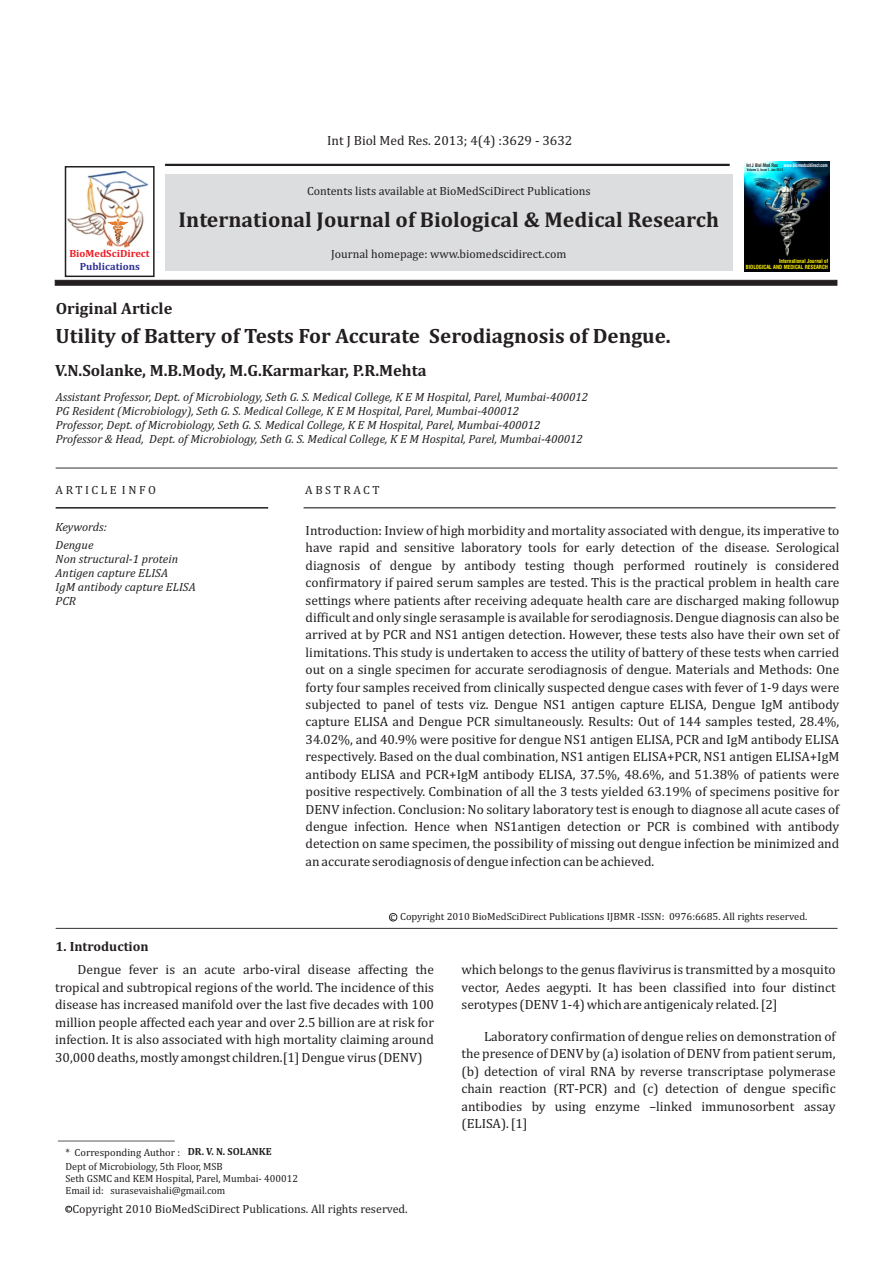
<style>
.page{position:relative;width:893px;height:1263px;background:#fff}
.page>*{position:absolute;margin:0;border:0;box-sizing:border-box;transform-origin:0 0}
.t1{font:700 21.75px "Cambria";color:#231f20}
.t2{font:700 21px "Cambria";color:#231f20}
.t3{font:700 16.5px "Cambria";color:#231f20}
.t4{font:13.5px/17.4px "Cambria";color:#231f20;text-align:justify}
.t5{font:700 13.5px "Cambria";color:#231f20}
.t6{font:italic 12px/14.1px "Cambria";color:#231f20}
.t7{font:12px "Cambria";color:#231f20}
.t8{font:12px "Cambria";letter-spacing:.215em;color:#231f20}
.t9{font:10.5px/13.5px "Cambria";color:#231f20}
.t10{font:700 10.5px "Cambria";color:#ed1c24}
.t11{font:700 10.5px "Cambria";color:#231f20}
.t12{font:700 10.5px "Cambria";color:#2e3092}
.t13{font:8.25px "Cambria";color:#231f20}
.t14{font:700 condensed 5.55px/6.6px "Swiss 721 BT";color:#fff200;text-align:right;scale:.96 1}
.t15{font:700 condensed 4.8px "Swiss 721 BT";color:#fff;scale:.88 1}
.t16{font:700 condensed 3.45px "Swiss 721 BT";color:#231f20;scale:.92 1}
.s1{color:#231f20}
</style>
<div class="page">
<hr style="left:165px;top:164px;width:565px;height:2px;background:#231f20">
<svg style="left:55px;top:280px;width:782px;height:6px;background:#2c2829"></svg>
<div style="left:165px;top:174px;width:567px;height:96px;background:#dcddde"></div>
<hr style="left:56px;top:468px;width:781px;height:1px;background:#231f20">
<hr style="left:56px;top:508px;width:212px;height:1px;background:#231f20">
<hr style="left:304px;top:507px;width:532px;height:1px;background:#231f20">
<div style="left:65px;top:166px;width:90px;height:111px;border:2px solid #231f20"></div>
<img style="left:68px;top:171px;width:80px;height:77px">
<svg style="left:108px;top:219px;width:20px;height:25px"></svg>
<img style="left:744px;top:161px;width:85px;height:111px">
<hr style="left:56px;top:928px;width:781px;height:1px;background:#231f20">
<div style="left:389px;top:913px;width:8px;height:8px;border:1px solid #231f20;border-radius:50%"></div>
<hr style="left:58px;top:1140px;width:117px;height:1px;background:#231f20">
<div style="left:65px;top:1206px;width:7px;height:6px;border:1px solid #231f20;border-radius:50%"></div>
<p class="t4" style="left:327px;top:132px;width:247px">Int J Biol Med Res. 2013; 4(4) :3629 - 3632</p>
<p class="t7" style="left:307px;top:185px;width:285px">Contents lists available at BioMedSciDirect Publications</p>
<h1 class="t1" style="left:179px;top:210px;width:542px">International Journal of Biological &amp; Medical Research</h1>
<p class="t15" style="left:746px;top:163px;width:94px"><span class="s1">Int J Biol Med Res</span> www.biomedscidirect.com</p>
<p class="t16" style="left:747px;top:169px;width:41px">Volume 3, Issue 1, Jan 2012</p>
<p class="t7" style="left:331px;top:249px;width:237px">Journal homepage: www.biomedscidirect.com</p>
<p class="t10" style="left:69px;top:249px;width:82px">BioMedSciDirect</p>
<p class="t12" style="left:80px;top:262px;width:62px">Publications</p>
<p class="t14" style="left:746px;top:258px;width:87px">International Journal of<br>BIOLOGICAL AND MEDICAL RESEARCH</p>
<p class="t3" style="left:56px;top:301px;width:118px">Original Article</p>
<h2 class="t2" style="left:56px;top:326px;width:616px">Utility of Battery of Tests For Accurate Serodiagnosis of Dengue.</h2>
<p class="t3" style="left:55px;top:363px;width:373px">V.N.Solanke, M.B.Mody, M.G.Karmarkar, P.R.Mehta</p>
<p class="t6" style="left:56px;top:391px;width:534px">Assistant Professor, Dept. of Microbiology, Seth G. S. Medical College, K E M Hospital, Parel, Mumbai-400012<br>PG Resident (Microbiology), Seth G. S. Medical College, K E M Hospital, Parel, Mumbai-400012<br>Professor, Dept. of Microbiology, Seth G. S. Medical College, K E M Hospital, Parel, Mumbai-400012<br>Professor &amp; Head, Dept. of Microbiology, Seth G. S. Medical College, K E M Hospital, Parel, Mumbai-400012</p>
<p class="t8" style="left:56px;top:485px;width:102px">ARTICLE INFO</p>
<p class="t8" style="left:305px;top:485px;width:76px">ABSTRACT</p>
<p class="t6" style="left:56px;top:519px;width:53px;line-height:18px">Keywords:<br>Dengue</p>
<p class="t6" style="left:56px;top:553px;width:142px">Non structural-1 protein<br>Antigen capture ELISA<br>IgM antibody capture ELISA<br>PCR</p>
<p class="t4" style="left:306px;top:522px;width:535px">Introduction: Inview of high morbidity and mortality associated with dengue, its imperative to have rapid and sensitive laboratory tools for early detection of the disease. Serological diagnosis of dengue by antibody testing though performed routinely is considered confirmatory if paired serum samples are tested. This is the practical problem in health care settings where patients after receiving adequate health care are discharged making followup difficult and only single serasample is available for serodiagnosis. Dengue diagnosis can also be arrived at by PCR and NS1 antigen detection. However, these tests also have their own set of limitations. This study is undertaken to access the utility of battery of these tests when carried out on a single specimen for accurate serodiagnosis of dengue. Materials and Methods: One forty four samples received from clinically suspected dengue cases with fever of 1-9 days were subjected to panel of tests viz. Dengue NS1 antigen capture ELISA, Dengue IgM antibody capture ELISA and Dengue PCR simultaneously. Results: Out of 144 samples tested, 28.4%, 34.02%, and 40.9% were positive for dengue NS1 antigen ELISA, PCR and IgM antibody ELISA respectively. Based on the dual combination, NS1 antigen ELISA+PCR, NS1 antigen ELISA+IgM antibody ELISA and PCR+IgM antibody ELISA, 37.5%, 48.6%, and 51.38% of patients were positive respectively. Combination of all the 3 tests yielded 63.19% of specimens positive for DENV infection. Conclusion: No solitary laboratory test is enough to diagnose all acute cases of dengue infection. Hence when NS1antigen detection or PCR is combined with antibody detection on same specimen, the possibility of missing out dengue infection be minimized and an accurate serodiagnosis of dengue infection can be achieved.</p>
<p class="t5" style="left:56px;top:941px;width:95px">1. Introduction</p>
<p class="t9" style="left:390px;top:910px;width:418px">c Copyright 2010 BioMedSciDirect Publications IJBMR -ISSN: 0976:6685. All rights reserved.</p>
<p class="t4" style="left:55px;top:962px;width:380px;text-indent:23px">Dengue fever is an acute arbo-viral disease affecting the tropical and subtropical regions of the world. The incidence of this disease has increased manifold over the last five decades with 100 million people affected each year and over 2.5 billion are at risk for infection. It is also associated with high mortality claiming around 30,000 deaths, mostly amongst children.[1] Dengue virus (DENV)</p>
<p class="t11" style="left:188px;top:1147px;width:85px">DR. V. N. SOLANKE</p>
<p class="t9" style="left:66px;top:1146px;width:159px">* Corresponding Author :<br>Dept of Microbiology, 5th Floor, MSB</p>
<p class="t9" style="left:66px;top:1173px;width:234px;line-height:12.3px">Seth GSMC and KEM Hospital, Parel, Mumbai- 400012<br>Email id: surasevaishali@gmail.com</p>
<p class="t7" style="left:72px;top:1204px;width:337px">Copyright 2010 BioMedSciDirect Publications. All rights reserved.</p>
<p class="t13" style="left:67px;top:1205px;width:5px">c</p>
<p class="t4" style="left:461px;top:962px;width:376px">which belongs to the genus flavivirus is transmitted by a mosquito vector, Aedes aegypti. It has been classified into four distinct serotypes (DENV 1-4) which are antigenicaly related. [2]</p>
<p class="t4" style="left:461px;top:1028px;width:376px;text-indent:23px">Laboratory confirmation of dengue relies on demonstration of the presence of DENV by (a) isolation of DENV from patient serum, (b) detection of viral RNA by reverse transcriptase polymerase chain reaction (RT-PCR) and (c) detection of dengue specific antibodies by using enzyme –linked immunosorbent assay (ELISA). [1]</p>
</div>
